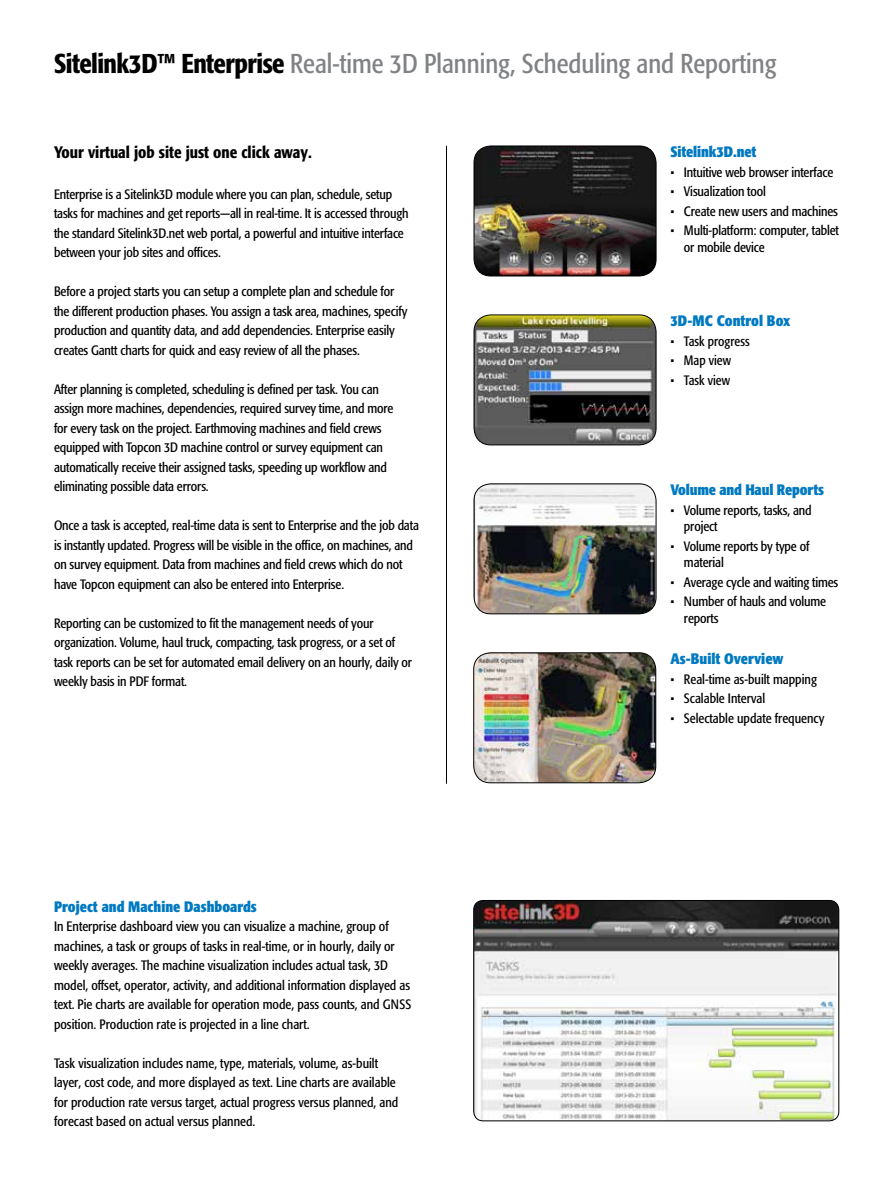
<style>
.page{position:relative;width:893px;height:1188px;background:#fff}
.page>*{position:absolute;margin:0;border:0;box-sizing:border-box;transform-origin:0 0}
.t1{font:condensed 27px "Formata Pro";color:#808285}
.t2{font:500 condensed 16.5px "Formata Pro";color:#000}
.t3{font:700 condensed 15px "Formata Pro";color:#0079c1}
.t4{font:condensed 13.5px/19.5px "Formata Pro";letter-spacing:-.01em;color:#000}
.s1{font-weight:500;color:#000}
</style>
<div class="page">
<hr style="left:446px;top:146px;width:1px;height:638px;background:#000">
<img style="left:475px;top:900px;width:364px;height:221px">
<div style="left:473px;top:900px;width:366px;height:221px;border:1px solid #000;border-radius:10px"></div>
<img style="left:474px;top:315px;width:182px;height:130px">
<div style="left:474px;top:315px;width:182px;height:130px;border:1px solid #000;border-radius:17px"></div>
<img style="left:474px;top:146px;width:182px;height:130px">
<div style="left:474px;top:146px;width:182px;height:130px;border:1px solid #000;border-radius:17px"></div>
<img style="left:474px;top:653px;width:182px;height:130px">
<div style="left:473px;top:653px;width:183px;height:130px;border:1px solid #000;border-radius:17px"></div>
<img style="left:474px;top:484px;width:182px;height:130px">
<div style="left:474px;top:484px;width:182px;height:130px;border:1px solid #000;border-radius:17px"></div>
<h1 class="t1" style="left:54px;top:46px;width:724px"><span class="s1">Sitelink3D™ Enterprise</span> Real-time 3D Planning, Scheduling and Reporting</h1>
<p class="t2" style="left:54px;top:142px;width:259px">Your virtual job site just one click away.</p>
<p class="t4" style="left:54px;top:184px;width:356px">Enterprise is a Sitelink3D module where you can plan, schedule, setup tasks for machines and get reports—all in real-time. It is accessed through the standard Sitelink3D.net web portal, a powerful and intuitive interface between your job sites and offices.</p>
<p class="t4" style="left:54px;top:282px;width:355px">Before a project starts you can setup a complete plan and schedule for the different production phases. You assign a task area, machines, specify production and quantity data, and add dependencies. Enterprise easily creates Gantt charts for quick and easy review of all the phases.</p>
<p class="t4" style="left:54px;top:379px;width:341px">After planning is completed, scheduling is defined per task. You can assign more machines, dependencies, required survey time, and more for every task on the project. Earthmoving machines and field crews equipped with Topcon 3D machine control or survey equipment can automatically receive their assigned tasks, speeding up workflow and eliminating possible data errors.</p>
<p class="t4" style="left:54px;top:516px;width:366px">Once a task is accepted, real-time data is sent to Enterprise and the job data is instantly updated. Progress will be visible in the office, on machines, and on survey equipment. Data from machines and field crews which do not have Topcon equipment can also be entered into Enterprise.</p>
<p class="t4" style="left:54px;top:613px;width:360px">Reporting can be customized to fit the management needs of your organization. Volume, haul truck, compacting, task progress, or a set of task reports can be set for automated email delivery on an hourly, daily or weekly basis in PDF format.</p>
<p class="t3" style="left:54px;top:897px;width:204px">Project and Machine Dashboards</p>
<p class="t4" style="left:54px;top:917px;width:359px">In Enterprise dashboard view you can visualize a machine, group of machines, a task or groups of tasks in real-time, or in hourly, daily or weekly averages. The machine visualization includes actual task, 3D model, offset, operator, activity, and additional information displayed as text. Pie charts are available for operation mode, pass counts, and GNSS position. Production rate is projected in a line chart.</p>
<p class="t4" style="left:54px;top:1053px;width:346px">Task visualization includes name, type, materials, volume, as-built layer, cost code, and more displayed as text. Line charts are available for production rate versus target, actual progress versus planned, and forecast based on actual versus planned.</p>
<p class="t3" style="left:670px;top:142px;width:87px">Sitelink3D.net</p>
<p class="t4" style="left:670px;top:162px;width:164px">• Intuitive web browser interface</p>
<p class="t4" style="left:670px;top:182px;width:97px">• Visualization tool</p>
<p class="t4" style="left:670px;top:201px;width:169px">• Create new users and machines</p>
<p class="t4" style="left:684px;top:222px;width:156px;line-height:16.5px;text-indent:-14px">• Multi-platform: computer, tablet or mobile device</p>
<p class="t3" style="left:670px;top:311px;width:121px">3D-MC Control Box</p>
<p class="t4" style="left:670px;top:331px;width:81px">• Task progress</p>
<p class="t4" style="left:670px;top:351px;width:62px">• Map view</p>
<p class="t4" style="left:670px;top:370px;width:61px">• Task view</p>
<p class="t3" style="left:670px;top:480px;width:155px">Volume and Haul Reports</p>
<p class="t4" style="left:684px;top:502px;width:129px;line-height:16.5px;text-indent:-14px">• Volume reports, tasks, and project</p>
<p class="t4" style="left:684px;top:538px;width:127px;line-height:16.5px;text-indent:-14px">• Volume reports by type of material</p>
<p class="t4" style="left:670px;top:572px;width:169px">• Average cycle and waiting times</p>
<p class="t4" style="left:684px;top:593px;width:143px;line-height:16.5px;text-indent:-14px">• Number of hauls and volume reports</p>
<p class="t3" style="left:670px;top:649px;width:114px">As-Built Overview</p>
<p class="t4" style="left:670px;top:669px;width:148px">• Real-time as-built mapping</p>
<p class="t4" style="left:670px;top:688px;width:96px">• Scalable Interval</p>
<p class="t4" style="left:670px;top:708px;width:156px">• Selectable update frequency</p>
</div>
